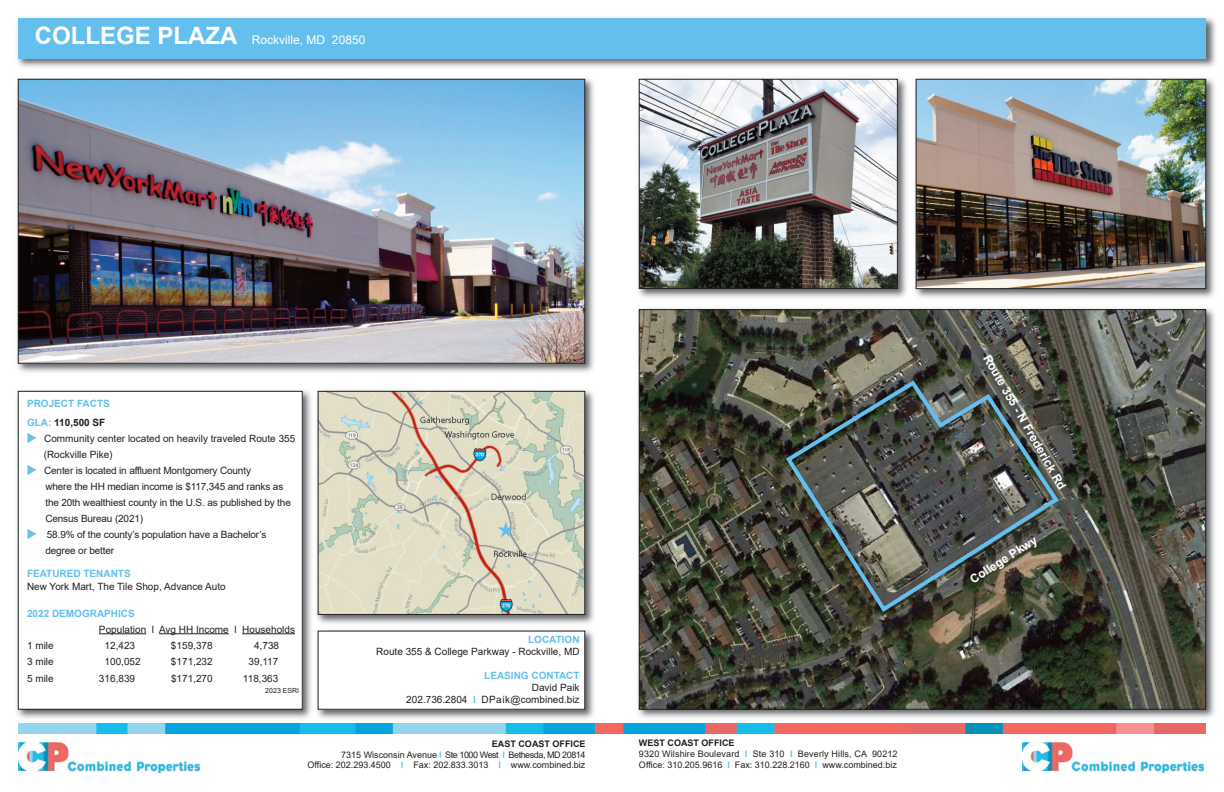
<style>
.page{position:relative;width:1224px;height:792px;background:#fff}
.page>*{position:absolute;margin:0;border:0;box-sizing:border-box;transform-origin:0 0}
.t1{font:700 12px "Arial";color:#fff}
.t2{font:12px "Arial";color:#fff}
.t3{font:10px/16px "Arial";color:#231f20}
.t4{font:700 10px/19px "Arial";color:#64bfec}
.t5{font:9px/10.8px "Arial";color:#231f20}
.t6{font:7px "Arial";color:#231f20}
.s1{font-weight:700;font-size:24px}
.s2{color:#231f20}
.s3{color:#64bfec}
.s4{font-weight:700;color:#64bfec}
.s5{font-weight:700}
</style>
<div class="page">
<img style="left:17px;top:390px;width:577px;height:329px">
<div style="left:318px;top:631px;width:267px;height:78px;background:#fff"></div>
<div style="left:318px;top:631px;width:267px;height:79px;border:1px solid #231f20"></div>
<img style="left:313px;top:390px;width:3px;height:329px">
<div style="left:18px;top:391px;width:284px;height:318px;background:#fff"></div>
<div style="left:18px;top:391px;width:285px;height:319px;border:1px solid #231f20"></div>
<img style="left:17px;top:17px;width:1199px;height:50px">
<div style="left:18px;top:18px;width:1188px;height:40px;background:#64bfec"></div>
<hr style="left:99px;top:633px;width:47px;height:1px;background:#231f20">
<hr style="left:159px;top:633px;width:70px;height:1px;background:#231f20">
<hr style="left:242px;top:633px;width:53px;height:1px;background:#231f20">
<img style="left:638px;top:78px;width:577px;height:220px">
<img style="left:918px;top:81px;width:286px;height:206px">
<div style="left:916px;top:79px;width:290px;height:210px;border:1px solid #231f20"></div>
<img style="left:316px;top:626px;width:278px;height:2px">
<img style="left:320px;top:393px;width:263px;height:220px">
<div style="left:318px;top:391px;width:267px;height:224px;border:1px solid #231f20"></div>
<svg style="left:497px;top:521px;width:17px;height:17px"></svg>
<img style="left:638px;top:308px;width:577px;height:410px">
<img style="left:641px;top:311px;width:563px;height:397px">
<img style="left:641px;top:81px;width:255px;height:206px">
<div style="left:639px;top:79px;width:259px;height:210px;border:1px solid #231f20"></div>
<img style="left:786px;top:380px;width:273px;height:232px">
<img style="left:17px;top:78px;width:577px;height:295px">
<img style="left:20px;top:81px;width:563px;height:281px">
<div style="left:18px;top:79px;width:567px;height:285px;border:1px solid #231f20"></div>
<img style="left:18px;top:724px;width:1188px;height:9px">
<img style="left:18px;top:743px;width:181px;height:29px">
<img style="left:1022px;top:743px;width:182px;height:29px">
<p class="t2" style="left:35px;top:34px;width:332px"><span class="s1">COLLEGE PLAZA</span> Rockville, MD 20850</p>
<p class="t4" style="left:27px;top:394px;width:84px">PROJECT FACTS<br>GLA: <span class="s2">110,500 SF</span></p>
<p class="t3" style="left:44px;top:430px;width:253px;text-indent:-17px"><span class="s3">◆</span> Community center located on heavily traveled Route 355 (Rockville Pike)</p>
<p class="t3" style="left:45px;top:462px;width:247px;text-indent:-18px"><span class="s3">◆</span> Center is located in affluent Montgomery County<br>where the HH median income is $117,345 and ranks as the 20th wealthiest county in the U.S. as published by the Census Bureau (2021)</p>
<p class="t3" style="left:45px;top:526px;width:222px;text-indent:-18px"><span class="s3">◆</span> 58.9% of the county’s population have a Bachelor’s degree or better</p>
<p class="t4" style="left:27px;top:564px;width:105px">FEATURED TENANTS</p>
<p class="t3" style="left:27px;top:578px;width:200px">New York Mart, The Tile Shop, Advance Auto</p>
<p class="t4" style="left:27px;top:604px;width:109px">2022 DEMOGRAPHICS</p>
<p class="t3" style="left:99px;top:621px;width:198px">Population l Avg HH Income l Households</p>
<p class="t3" style="left:27px;top:637px;width:28px">1 mile</p>
<p class="t3" style="left:105px;top:637px;width:32px">12,423</p>
<p class="t3" style="left:171px;top:637px;width:43px">$159,378</p>
<p class="t3" style="left:254px;top:637px;width:27px">4,738</p>
<p class="t3" style="left:27px;top:653px;width:28px">3 mile</p>
<p class="t3" style="left:105px;top:653px;width:38px">100,052</p>
<p class="t3" style="left:171px;top:653px;width:43px">$171,232</p>
<p class="t3" style="left:249px;top:653px;width:31px">39,117</p>
<p class="t3" style="left:27px;top:670px;width:28px">5 mile</p>
<p class="t3" style="left:99px;top:670px;width:38px">316,839</p>
<p class="t3" style="left:171px;top:670px;width:43px">$171,270</p>
<p class="t3" style="left:243px;top:670px;width:37px">118,363</p>
<p class="t6" style="left:265px;top:686px;width:35px">2023 ESRI</p>
<p class="t4" style="left:528px;top:630px;width:53px">LOCATION</p>
<p class="t3" style="left:376px;top:644px;width:205px">Route 355 &amp; College Parkway - Rockville, MD</p>
<p class="t4" style="left:484px;top:666px;width:97px">LEASING CONTACT</p>
<p class="t3" style="left:406px;top:682px;width:175px;line-height:12px;text-align:right">David Paik<br>202.736.2804 <span class="s4">l</span> DPaik@combined.biz</p>
<p class="t5" style="left:307px;top:738px;width:280px;text-align:right"><span class="s5">EAST COAST OFFICE<br></span>7315 Wisconsin Avenue <span class="s4">l</span> Ste 1000 West <span class="s4">l</span> Bethesda, MD 20814<br>Office: 202.293.4500 <span class="s4">l</span> Fax: 202.833.3013 <span class="s4">l</span> www.combined.biz</p>
<p class="t5" style="left:639px;top:738px;width:260px"><span class="s5">WEST COAST OFFICE<br></span>9320 Wilshire Boulevard <span class="s4">l</span> Ste 310 <span class="s4">l</span> Beverly Hills, CA 90212<br>Office: 310.205.9616 <span class="s4">l</span> Fax: 310.228.2160 <span class="s4">l</span> www.combined.biz</p>
<p class="t1" style="left:992px;top:352px;width:155px;rotate:60deg">Route 355 - N Frederick Rd</p>
<p class="t1" style="left:968px;top:575px;width:79px;rotate:-33deg">College Pkwy</p>
</div>
